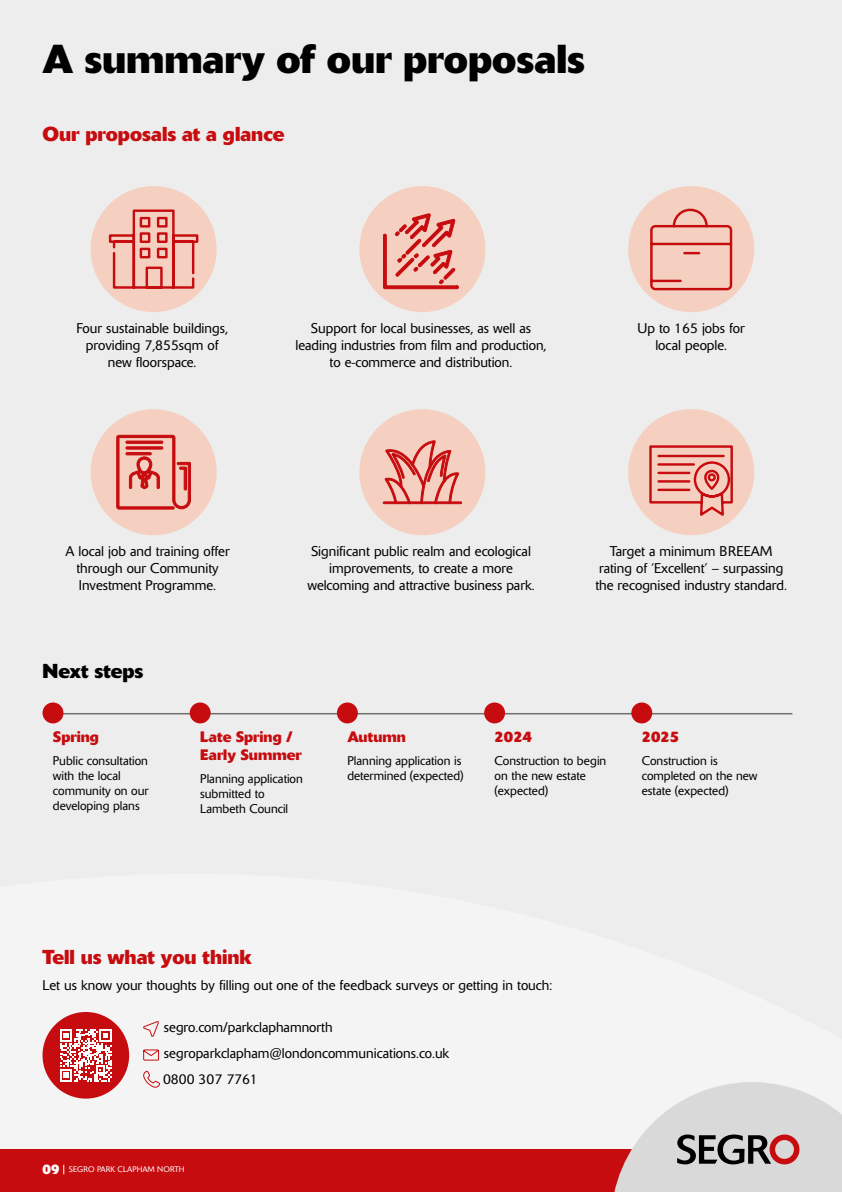
<style>
.page{position:relative;width:842px;height:1192px;background:#ededed}
.page>*{position:absolute;margin:0;border:0;box-sizing:border-box;transform-origin:0 0}
.t1{font:700 40px "Delta BQ";color:#000}
.t2{font:700 20px "Delta BQ";color:#c70c0f}
.t3{font:700 20px "Delta BQ";color:#000}
.t4{font:700 15px/18px "Delta BQ";color:#c70c0f}
.t5{font:300 14px/16.8px "Delta BQ";color:#000;text-align:center}
.t6{font:300 12.5px/15px "Delta BQ";color:#000}
.t7{font:300 8px "Delta BQ";letter-spacing:.02em;color:#fff}
.s1{font-weight:700;font-size:13.6px}
</style>
<div class="page">
<div style="left:91px;top:186px;width:126px;height:126px;background:#f5d0c0;border-radius:50%"></div>
<div style="left:91px;top:409px;width:126px;height:126px;background:#f5d0c0;border-radius:50%"></div>
<div style="left:628px;top:186px;width:126px;height:126px;background:#f5d0c0;border-radius:50%"></div>
<div style="left:628px;top:409px;width:126px;height:126px;background:#f5d0c0;border-radius:50%"></div>
<div style="left:359px;top:186px;width:126px;height:126px;background:#f5d0c0;border-radius:50%"></div>
<div style="left:359px;top:409px;width:126px;height:126px;background:#f5d0c0;border-radius:50%"></div>
<svg style="left:143px;top:1021px;width:16px;height:16px"></svg>
<svg style="left:143px;top:1049px;width:16px;height:12px"></svg>
<svg style="left:143px;top:1070px;width:17px;height:18px"></svg>
<hr style="left:49px;top:713px;width:743px;height:1px;background:#706f6f">
<div style="left:43px;top:702px;width:20px;height:21px;background:#c70c0f;border-radius:50%"></div>
<div style="left:190px;top:702px;width:21px;height:21px;background:#c70c0f;border-radius:50%"></div>
<div style="left:337px;top:702px;width:21px;height:21px;background:#c70c0f;border-radius:50%"></div>
<div style="left:484px;top:702px;width:21px;height:21px;background:#c70c0f;border-radius:50%"></div>
<div style="left:631px;top:702px;width:21px;height:21px;background:#c70c0f;border-radius:50%"></div>
<div style="left:43px;top:1012px;width:86px;height:87px;background:#c70c0f;border-radius:50%"></div>
<svg style="left:60px;top:1029px;width:52px;height:52px"></svg>
<svg style="left:116px;top:435px;width:75px;height:74px"></svg>
<svg style="left:108px;top:209px;width:91px;height:80px"></svg>
<svg style="left:650px;top:208px;width:83px;height:83px"></svg>
<svg style="left:384px;top:440px;width:75px;height:62px"></svg>
<div style="left:383px;top:502px;width:79px;height:2px;border:1px solid #c70c0f"></div>
<svg style="left:648px;top:445px;width:85px;height:74px"></svg>
<svg style="left:383px;top:214px;width:76px;height:75px"></svg>
<div style="left:0;top:1149px;width:842px;height:43px;background:#c70c0f"></div>
<svg style="left:614px;top:1082px;width:228px;height:110px"></svg>
<h1 class="t1" style="left:43px;top:33px;width:544px">A summary of our proposals</h1>
<h2 class="t2" style="left:43px;top:121px;width:244px">Our proposals at a glance</h2>
<p class="t5" style="left:76px;top:320px;width:153px">Four sustainable buildings, providing 7,855sqm of new floorspace.</p>
<p class="t5" style="left:295px;top:320px;width:253px">Support for local businesses, as well as leading industries from film and production, to e-commerce and distribution.</p>
<p class="t5" style="left:637px;top:320px;width:109px">Up to 165 jobs for local people.</p>
<p class="t5" style="left:65px;top:543px;width:166px">A local job and training offer through our Community<br>Investment Programme.</p>
<h2 class="t3" style="left:43px;top:658px;width:102px">Next steps</h2>
<p class="t5" style="left:307px;top:543px;width:229px">Significant public realm and ecological improvements, to create a more welcoming and attractive business park.</p>
<p class="t5" style="left:595px;top:543px;width:193px">Target a minimum BREEAM rating of ‘Excellent’ – surpassing the recognised industry standard.</p>
<p class="t4" style="left:53px;top:728px;width:47px">Spring</p>
<p class="t6" style="left:53px;top:754px;width:97px">Public consultation with the local community on our developing plans</p>
<p class="t4" style="left:200px;top:728px;width:103px">Late Spring /<br>Early Summer</p>
<p class="t6" style="left:200px;top:772px;width:104px">Planning application submitted to<br>Lambeth Council</p>
<p class="t4" style="left:347px;top:728px;width:60px">Autumn</p>
<p class="t6" style="left:347px;top:754px;width:118px">Planning application is determined (expected)</p>
<p class="t4" style="left:495px;top:728px;width:39px">2024</p>
<p class="t6" style="left:495px;top:754px;width:113px">Construction to begin on the new estate (expected)</p>
<p class="t4" style="left:642px;top:728px;width:39px">2025</p>
<p class="t6" style="left:642px;top:754px;width:117px">Construction is completed on the new estate (expected)</p>
<h2 class="t2" style="left:43px;top:944px;width:211px">Tell us what you think</h2>
<p class="t5" style="left:43px;top:976px;width:512px">Let us know your thoughts by filling out one of the feedback surveys or getting in touch:</p>
<p class="t5" style="left:163px;top:1015px;width:288px;line-height:25.8px;text-align:left">segro.com/parkclaphamnorth segroparkclapham@londoncommunications.co.uk<br>0800 307 7761</p>
<p class="t7" style="left:43px;top:1165px;width:143px"><span class="s1">09</span> SEGRO PARK CLAPHAM NORTH</p>
</div>
